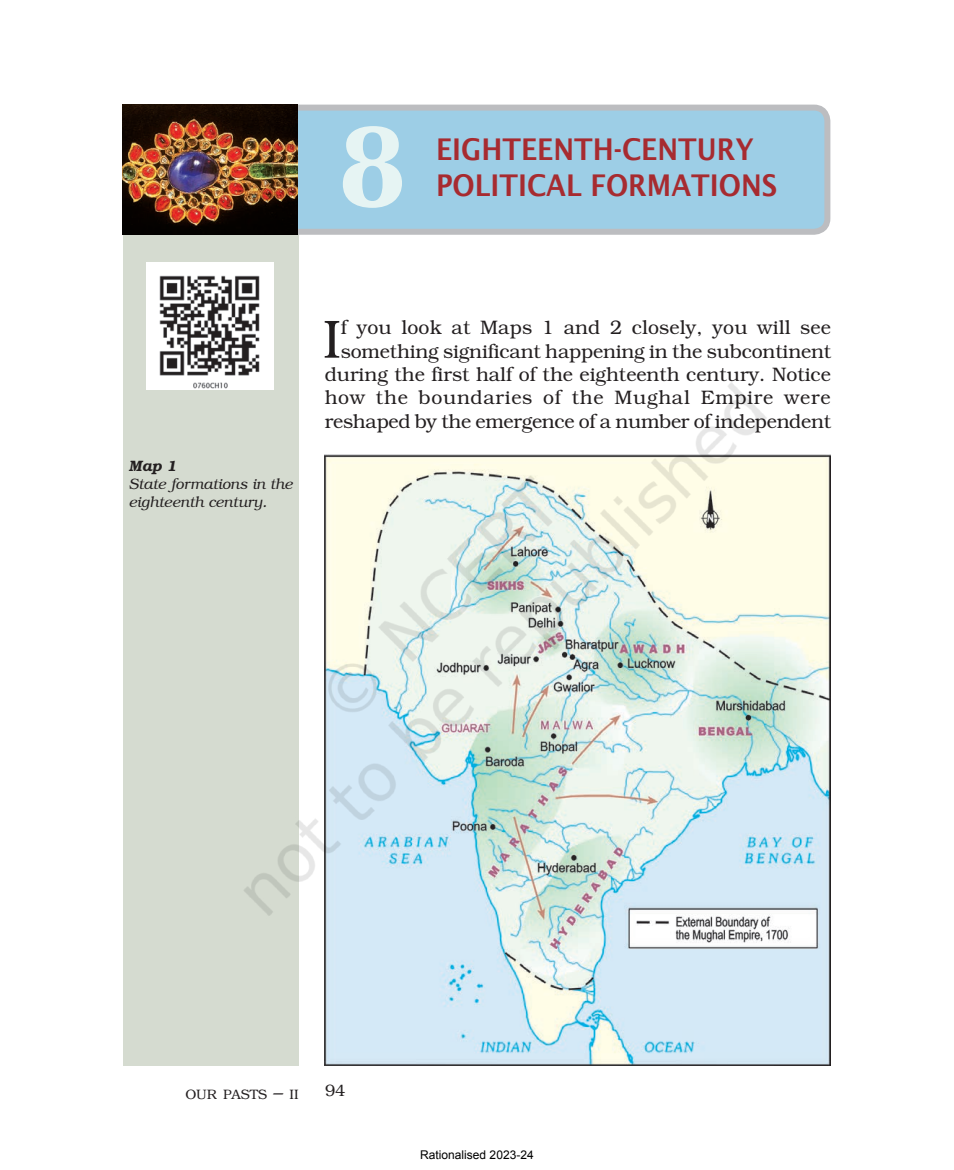
<style>
.page{position:relative;width:954px;height:1170px;background:#fff}
.page>*{position:absolute;margin:0;border:0;box-sizing:border-box;transform-origin:0 0}
.t1{font:900 120px "Zapf Humanist 601 BT";color:#e6f4f3}
.t2{font:300 53.85px "Bookman";color:#231f20}
.t3{font:600 30px/36px "Lucida Sans";color:#a72b30;scale:.9 1}
.t4{font:300 19.5px/23.4px "Bookman";color:#231f20;text-align:right}
.t5{font:300 16.5px "Bookman";color:#231f20}
.t6{font:italic 300 15px/18px "Bookman";color:#231f20}
.t7{font:italic 600 15px "Bookman";color:#231f20}
.t8{font:300 13.65px "Bookman";color:#231f20}
.t9{font:12px "Arial";color:#000}
.s1{font-size:19.5px}
</style>
<div class="page">
<img style="left:122px;top:104px;width:709px;height:962px">
<img style="left:151px;top:314px;width:631px;height:632px">
<h1 class="t1" style="left:340px;top:91px;width:67px">8</h1>
<h3 class="t3" style="left:436px;top:131px;width:381px">EIGHTEENTH-CENTURY<br>POLITICAL FORMATIONS</h3>
<p class="t7" style="left:129px;top:457px;width:50px">Map 1</p>
<p class="t6" style="left:129px;top:475px;width:165px">State formations in the eighteenth century.</p>
<p class="t4" style="left:325px;top:316px;width:508px">f you look at Maps 1 and 2 closely, you will see something significant happening in the subcontinent during the first half of the eighteenth century. Notice how the boundaries of the Mughal Empire were reshaped by the emergence of a number of independent</p>
<h2 class="t2" style="left:323px;top:308px;width:20px">I</h2>
<p class="t8" style="left:185px;top:1086px;width:115px">OUR PASTS <span class="s1">–</span> II</p>
<p class="t5" style="left:325px;top:1081px;width:22px">94</p>
<p class="t9" style="left:420px;top:1146px;width:115px">Rationalised 2023-24</p>
</div>
